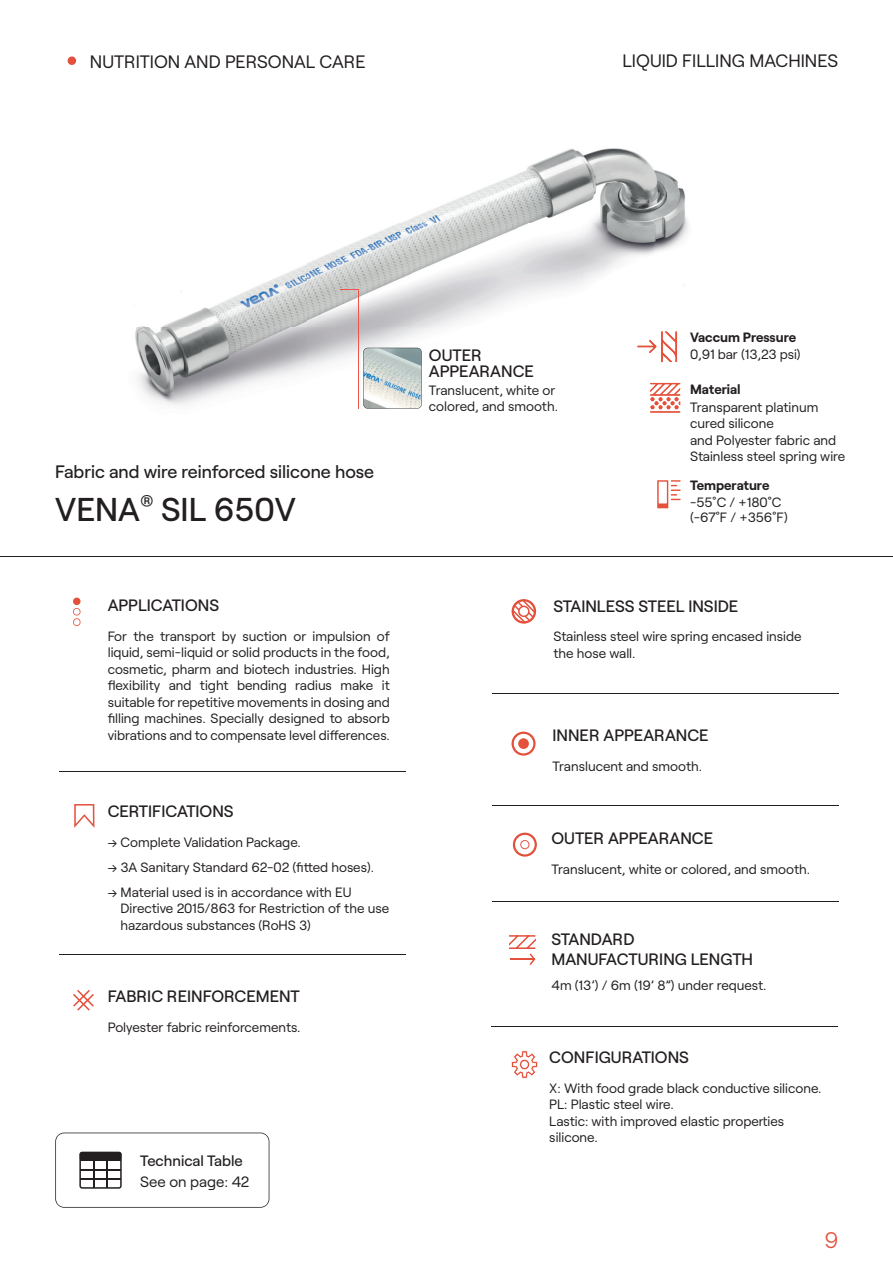
<style>
.page{position:relative;width:893px;height:1263px;background:#fff}
.page>*{position:absolute;margin:0;border:0;box-sizing:border-box;transform-origin:0 0}
.t1{font:500 33px "Roobert";color:#231f20}
.t2{font:300 22.5px "Roobert";color:#e3503c}
.t3{font:18px "Roobert";color:#231f20}
.t4{font:500 18px "Roobert";color:#231f20}
.t5{font:500 16.5px/19.5px "Roobert";color:#231f20}
.t6{font:500 15px "Roobert";color:#231f20}
.t7{font:15px "Roobert";color:#231f20}
.t8{font:13.5px/16.5px "Roobert";color:#231f20}
.t9{font:700 13.5px "Roobert";color:#231f20}
</style>
<div class="page">
<svg style="left:74px;top:804px;width:20px;height:24px"></svg>
<div style="left:73px;top:598px;width:8px;height:7px;background:#e3503c;border-radius:50%"></div>
<svg style="left:73px;top:608px;width:8px;height:18px"></svg>
<svg style="left:511px;top:731px;width:25px;height:25px"></svg>
<svg style="left:510px;top:935px;width:25px;height:30px"></svg>
<svg style="left:511px;top:599px;width:26px;height:25px"></svg>
<svg style="left:73px;top:990px;width:21px;height:21px"></svg>
<svg style="left:657px;top:480px;width:24px;height:28px"></svg>
<img style="left:135px;top:148px;width:554px;height:265px">
<svg style="left:650px;top:383px;width:30px;height:30px"></svg>
<img style="left:661px;top:331px;width:16px;height:31px">
<img style="left:637px;top:340px;width:20px;height:13px">
<hr style="left:0;top:556px;width:893px;height:1px;background:#231f20">
<svg style="left:55px;top:1132px;width:214px;height:76px"></svg>
<hr style="left:80px;top:1169px;width:41px;height:1px;background:#231f20">
<hr style="left:80px;top:1160px;width:41px;height:1px;background:#231f20">
<hr style="left:80px;top:1178px;width:41px;height:1px;background:#231f20">
<div style="left:80px;top:1152px;width:41px;height:9px;background:#231f20;border-radius:2px"></div>
<hr style="left:492px;top:693px;width:346px;height:1px;background:#231f20">
<hr style="left:492px;top:805px;width:346px;height:1px;background:#231f20">
<hr style="left:491px;top:1026px;width:346px;height:1px;background:#231f20">
<hr style="left:59px;top:771px;width:346px;height:1px;background:#231f20">
<hr style="left:59px;top:954px;width:346px;height:1px;background:#231f20">
<hr style="left:358px;top:290px;width:1px;height:119px;background:#f05348">
<svg style="left:340px;top:289px;width:18px;height:1px"></svg>
<svg style="left:363px;top:348px;width:59px;height:61px;background:#c3cdcb"></svg>
<div style="left:68px;top:56px;width:8px;height:9px;background:#e3503c;border-radius:50%"></div>
<svg style="left:511px;top:1050px;width:27px;height:28px"></svg>
<svg style="left:512px;top:832px;width:25px;height:25px"></svg>
<hr style="left:492px;top:901px;width:346px;height:1px;background:#231f20">
<h3 class="t3" style="left:90px;top:48px;width:277px">NUTRITION AND PERSONAL CARE</h3>
<h3 class="t3" style="left:622px;top:48px;width:217px">LIQUID FILLING MACHINES</h3>
<h3 class="t4" style="left:55px;top:458px;width:320px">Fabric and wire reinforced silicone hose</h3>
<h1 class="t1" style="left:55px;top:484px;width:242px">VENA<sup>®</sup> SIL 650V</h1>
<p class="t5" style="left:108px;top:594px;width:113px">APPLICATIONS</p>
<p class="t8" style="left:108px;top:627px;width:284px;text-align:justify">For the transport by suction or impulsion of liquid, semi-liquid or solid products in the food, cosmetic, pharm and biotech industries. High flexibility and tight bending radius make it suitable for repetitive movements in dosing and filling machines. Specially designed to absorb vibrations and to compensate level differences.</p>
<p class="t5" style="left:108px;top:800px;width:127px">CERTIFICATIONS</p>
<p class="t8" style="left:108px;top:833px;width:195px">→ Complete Validation Package.</p>
<p class="t8" style="left:108px;top:858px;width:268px">→ 3A Sanitary Standard 62-02 (fitted hoses).</p>
<p class="t8" style="left:121px;top:883px;width:270px;text-indent:-13px">→ Material used is in accordance with EU<br>Directive 2015/863 for Restriction of the use hazardous substances (RoHS 3)</p>
<p class="t5" style="left:108px;top:985px;width:194px">FABRIC REINFORCEMENT</p>
<p class="t8" style="left:108px;top:1018px;width:194px">Polyester fabric reinforcements.</p>
<p class="t6" style="left:140px;top:1149px;width:104px">Technical Table</p>
<p class="t7" style="left:140px;top:1170px;width:110px">See on page: 42</p>
<p class="t5" style="left:429px;top:345px;width:106px;line-height:16.5px">OUTER<br>APPEARANCE</p>
<p class="t8" style="left:429px;top:381px;width:131px">Translucent, white or colored, and smooth.</p>
<p class="t9" style="left:690px;top:327px;width:107px">Vaccum Pressure</p>
<p class="t8" style="left:690px;top:345px;width:112px">0,91 bar (13,23 psi)</p>
<p class="t9" style="left:690px;top:378px;width:52px">Material</p>
<p class="t8" style="left:690px;top:397px;width:157px">Transparent platinum cured silicone<br>and Polyester fabric and<br>Stainless steel spring wire</p>
<p class="t9" style="left:690px;top:475px;width:81px">Temperature</p>
<p class="t8" style="left:690px;top:494px;width:99px;line-height:15px">-55˚C / +180˚C (-67˚F / +356˚F)</p>
<p class="t5" style="left:553px;top:595px;width:187px">STAINLESS STEEL INSIDE</p>
<p class="t8" style="left:553px;top:627px;width:250px">Stainless steel wire spring encased inside the hose wall.</p>
<p class="t5" style="left:552px;top:724px;width:158px">INNER APPEARANCE</p>
<p class="t8" style="left:552px;top:757px;width:151px">Translucent and smooth.</p>
<p class="t5" style="left:551px;top:827px;width:163px">OUTER APPEARANCE</p>
<p class="t8" style="left:551px;top:860px;width:260px">Translucent, white or colored, and smooth.</p>
<p class="t5" style="left:551px;top:928px;width:203px">STANDARD<br>MANUFACTURING LENGTH</p>
<p class="t8" style="left:551px;top:975px;width:217px">4m (13’) / 6m (19’ 8”) under request.</p>
<p class="t5" style="left:549px;top:1046px;width:141px">CONFIGURATIONS</p>
<p class="t8" style="left:549px;top:1079px;width:274px">X: With food grade black conductive silicone.<br>PL: Plastic steel wire.<br>Lastic: with improved elastic properties silicone.</p>
<h2 class="t2" style="left:824px;top:1223px;width:16px">9</h2>
</div>
